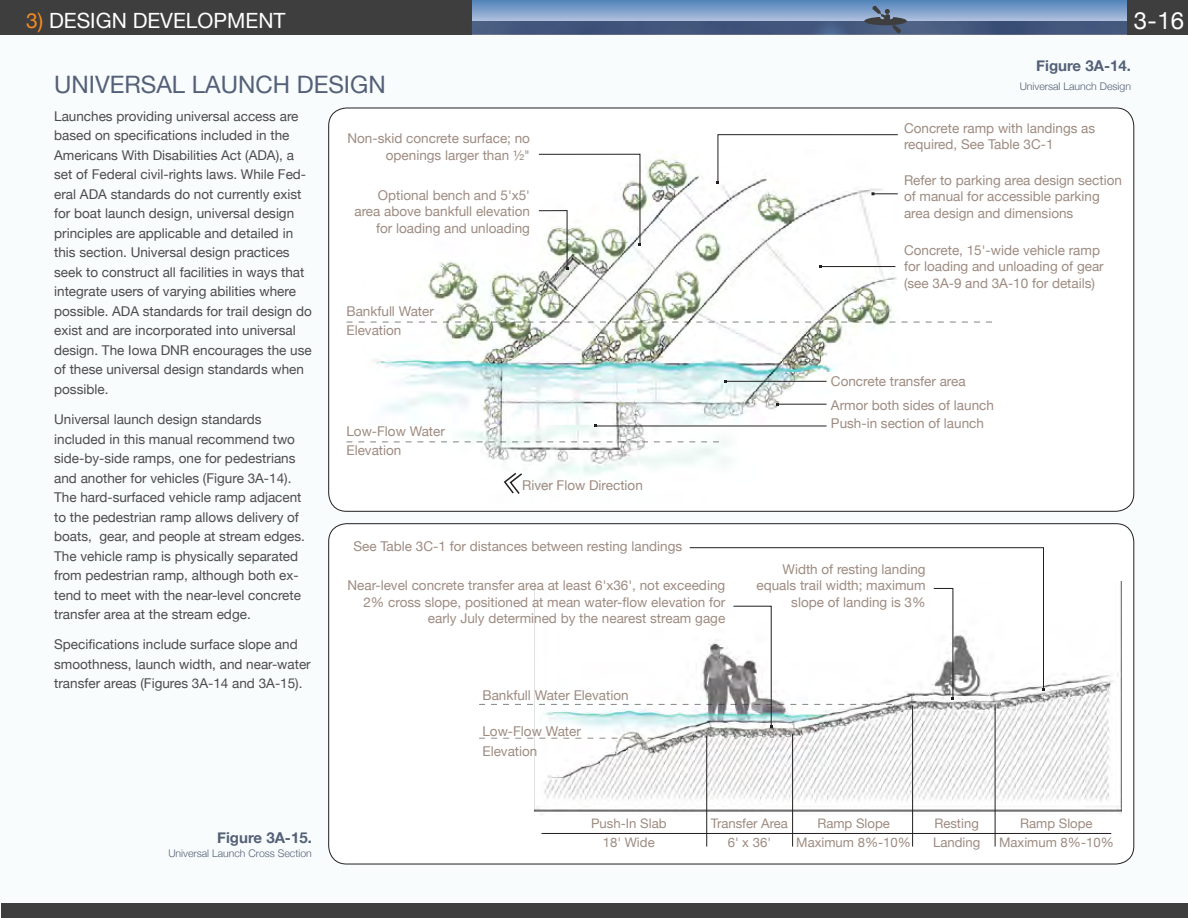
<style>
.page{position:relative;width:1188px;height:918px;background:#f9fcfc}
.page>*{position:absolute;margin:0;border:0;box-sizing:border-box;transform-origin:0 0}
.t1{font:24px "Helvetica Neue";color:#536077}
.t2{font:24px "Helvetica Neue";color:#fff}
.t3{font:21px "Helvetica Neue";color:#fff}
.figure_captions{font:700 15px "Helvetica Neue";color:#536077}
.body{font:13.5px/19.5px "Helvetica Neue";color:#4b4c4d}
.Figure_Body{font:13.5px/16.5px "Helvetica Neue";color:#9d8b81}
.Figure_Body-2{font:13.2px/19.5px "Helvetica Neue";color:#9d8b81;text-align:center}
.figure_captions-2{font:300 10.5px "Helvetica Neue";color:#536077}
.s1{color:#f68b1f}
</style>
<div class="page">
<div style="left:2px;top:20px;width:1186px;height:14px;background:#42557b"></div>
<div style="left:1px;top:903px;width:1187px;height:15px;background:#3e3e3f"></div>
<svg style="left:472px;top:0;width:655px;height:21px;background:#7fa0ca"></svg>
<div style="left:0;top:0;width:472px;height:34px;background:#3e3e3f"></div>
<img style="left:472px;top:22px;width:527px;height:12px">
<div style="left:1127px;top:0;width:61px;height:34px;background:#3e3e3f"></div>
<div style="left:329px;top:108px;width:805px;height:403px;background:#fff;border-radius:18px"></div>
<img style="left:362px;top:156px;width:535px;height:333px">
<hr style="left:725px;top:381px;width:102px;height:1px;background:#231f20">
<hr style="left:778px;top:404px;width:49px;height:1px;background:#231f20">
<hr style="left:596px;top:426px;width:231px;height:1px;background:#231f20">
<hr style="left:820px;top:266px;width:75px;height:1px;background:#231f20">
<svg style="left:538px;top:153px;width:103px;height:117px"></svg>
<svg style="left:871px;top:192px;width:27px;height:3px"></svg>
<svg style="left:716px;top:134px;width:182px;height:50px"></svg>
<svg style="left:503px;top:471px;width:21px;height:23px"></svg>
<svg style="left:346px;top:441px;width:373px;height:1px"></svg>
<svg style="left:346px;top:321px;width:646px;height:2px"></svg>
<div style="left:329px;top:524px;width:805px;height:340px;background:#fff;border-radius:18px"></div>
<img style="left:534px;top:581px;width:588px;height:235px">
<hr style="left:706px;top:736px;width:1px;height:111px;background:#231f20">
<hr style="left:792px;top:734px;width:1px;height:113px;background:#231f20">
<hr style="left:912px;top:706px;width:1px;height:141px;background:#231f20">
<hr style="left:995px;top:704px;width:1px;height:143px;background:#231f20">
<hr style="left:542px;top:833px;width:569px;height:1px;background:#231f20">
<svg style="left:933px;top:690px;width:21px;height:10px"></svg>
<svg style="left:689px;top:547px;width:355px;height:143px"></svg>
<svg style="left:479px;top:738px;width:187px;height:1px"></svg>
<svg style="left:479px;top:605px;width:413px;height:123px"></svg>
<svg style="left:864px;top:5px;width:43px;height:29px"></svg>
<h2 class="t3" style="left:26px;top:8px;width:261px"><span class="s1">3)</span> DESIGN DEVELOPMENT</h2>
<h1 class="t2" style="left:1134px;top:6px;width:52px">3-16</h1>
<p class="figure_captions" style="left:1036px;top:56px;width:96px">Figure 3A-14.</p>
<p class="t1" style="left:54px;top:70px;width:333px">UNIVERSAL LAUNCH DESIGN</p>
<p class="figure_captions-2" style="left:1020px;top:80px;width:113px">Universal Launch Design</p>
<p class="body" style="left:54px;top:106px;width:259px">Launches providing universal access are based on specifications included in the Americans With Disabilities Act (ADA), a set of Federal civil-rights laws. While Fed&shy;eral ADA standards do not currently exist for boat launch design, universal design principles are applicable and detailed in this section. Universal design practices seek to construct all facilities in ways that integrate users of varying abilities where possible. ADA standards for trail design do exist and are incorporated into universal design. The Iowa DNR encourages the use of these universal design standards when possible.</p>
<p class="body" style="left:54px;top:409px;width:252px">Universal launch design standards included in this manual recommend two side-by-side ramps, one for pedestrians and another for vehicles (Figure 3A-14).<br>The hard-surfaced vehicle ramp adjacent to the pedestrian ramp allows delivery of boats, gear, and people at stream edges.<br>The vehicle ramp is physically separated from pedestrian ramp, although both ex&shy;tend to meet with the near-level concrete transfer area at the stream edge.</p>
<p class="body" style="left:54px;top:635px;width:258px">Specifications include surface slope and smoothness, launch width, and near-water transfer areas (Figures 3A-14 and 3A-15).</p>
<p class="figure_captions" style="left:217px;top:828px;width:96px">Figure 3A-15.</p>
<p class="figure_captions-2" style="left:168px;top:847px;width:145px">Universal Launch Cross Section</p>
<p class="Figure_Body" style="left:347px;top:130px;width:184px;text-align:right">Non-skid concrete surface; no openings larger than ½"</p>
<p class="Figure_Body" style="left:354px;top:186px;width:177px;text-align:right">Optional bench and 5'x5' area above bankfull elevation for loading and unloading</p>
<p class="Figure_Body" style="left:346px;top:301px;width:89px;line-height:19.5px">Bankfull Water<br>Elevation</p>
<p class="Figure_Body" style="left:346px;top:421px;width:100px;line-height:19.5px">Low-Flow Water<br>Elevation</p>
<p class="Figure_Body" style="left:522px;top:477px;width:122px">River Flow Direction</p>
<p class="Figure_Body" style="left:353px;top:538px;width:330px">See Table 3C-1 for distances between resting landings</p>
<p class="Figure_Body" style="left:347px;top:577px;width:379px;text-align:right">Near-level concrete transfer area at least 6'x36', not exceeding<br>2% cross slope, positioned at mean water-flow elevation for early July determined by the nearest stream gage</p>
<p class="Figure_Body" style="left:482px;top:687px;width:148px">Bankfull Water Elevation</p>
<p class="Figure_Body" style="left:482px;top:721px;width:100px;line-height:19.5px">Low-Flow Water<br>Elevation</p>
<p class="Figure_Body" style="left:904px;top:120px;width:193px">Concrete ramp with landings as required, See Table 3C-1</p>
<p class="Figure_Body" style="left:904px;top:172px;width:219px">Refer to parking area design section of manual for accessible parking area design and dimensions</p>
<p class="Figure_Body" style="left:904px;top:241px;width:201px">Concrete, 15'-wide vehicle ramp for loading and unloading of gear (see 3A-9 and 3A-10 for details)</p>
<p class="Figure_Body" style="left:831px;top:373px;width:136px">Concrete transfer area</p>
<p class="Figure_Body" style="left:831px;top:396px;width:165px">Armor both sides of launch</p>
<p class="Figure_Body" style="left:831px;top:415px;width:155px">Push-in section of launch</p>
<p class="Figure_Body" style="left:757px;top:561px;width:171px;text-align:right">Width of resting landing equals trail width; maximum slope of landing is 3%</p>
<p class="Figure_Body-2" style="left:591px;top:813px;width:77px">Push-In Slab<br>18' Wide</p>
<p class="Figure_Body-2" style="left:933px;top:813px;width:49px;text-align:left">Resting<br>Landing</p>
<p class="Figure_Body-2" style="left:999px;top:813px;width:116px">Ramp Slope<br>Maximum 8%-10%</p>
<p class="Figure_Body-2" style="left:796px;top:813px;width:116px">Ramp Slope<br>Maximum 8%-10%</p>
<p class="Figure_Body-2" style="left:711px;top:813px;width:79px">Transfer Area<br>6' x 36'</p>
</div>
